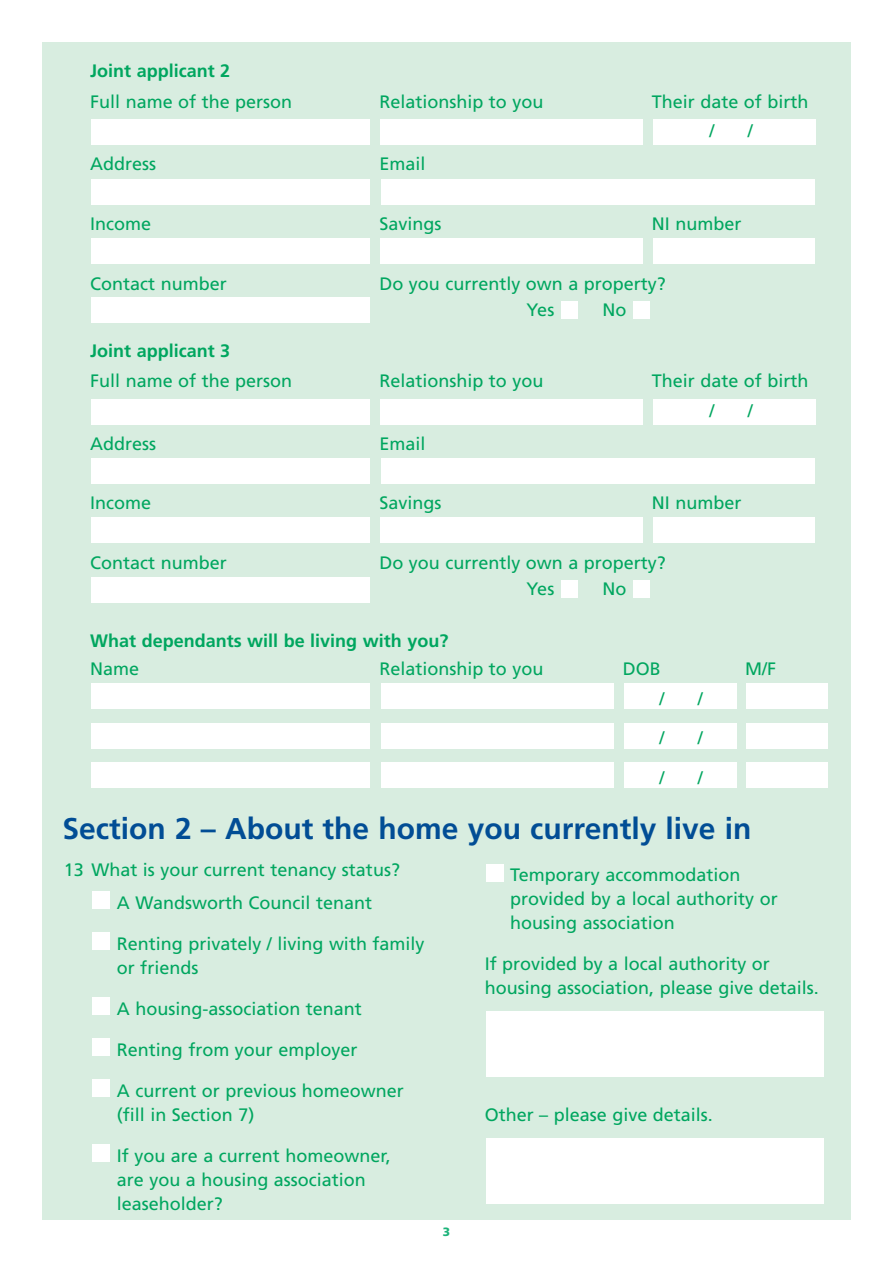
<style>
.page{position:relative;width:893px;height:1263px;background:#fff}
.page>*{position:absolute;margin:0;border:0;box-sizing:border-box;transform-origin:0 0}
.t1{font:700 30px "Frutiger LT";color:#014d95}
.t2{font:18px/24px "Frutiger LT";color:#00a65f}
.t3{font:700 18px "Frutiger LT";color:#00a65f}
.t4{font:900 12px "Frutiger LT";color:#1db37a}
</style>
<div class="page">
<div style="left:42px;top:43px;width:808px;height:1177px;background:#d8ede0"></div>
<div style="left:746px;top:683px;width:82px;height:26px;background:#fff"></div>
<div style="left:624px;top:683px;width:113px;height:26px;background:#fff"></div>
<div style="left:381px;top:683px;width:233px;height:26px;background:#fff"></div>
<div style="left:92px;top:683px;width:278px;height:26px;background:#fff"></div>
<div style="left:746px;top:723px;width:82px;height:25px;background:#fff"></div>
<div style="left:624px;top:723px;width:113px;height:25px;background:#fff"></div>
<div style="left:381px;top:723px;width:233px;height:25px;background:#fff"></div>
<div style="left:92px;top:723px;width:278px;height:25px;background:#fff"></div>
<div style="left:92px;top:119px;width:278px;height:26px;background:#fff"></div>
<div style="left:381px;top:119px;width:262px;height:26px;background:#fff"></div>
<div style="left:653px;top:119px;width:163px;height:26px;background:#fff"></div>
<div style="left:92px;top:179px;width:278px;height:25px;background:#fff"></div>
<div style="left:381px;top:179px;width:434px;height:25px;background:#fff"></div>
<div style="left:92px;top:238px;width:278px;height:26px;background:#fff"></div>
<div style="left:381px;top:238px;width:262px;height:26px;background:#fff"></div>
<div style="left:653px;top:238px;width:162px;height:26px;background:#fff"></div>
<div style="left:92px;top:298px;width:278px;height:25px;background:#fff"></div>
<div style="left:561px;top:302px;width:17px;height:17px;background:#fff"></div>
<div style="left:634px;top:302px;width:16px;height:17px;background:#fff"></div>
<div style="left:92px;top:399px;width:278px;height:25px;background:#fff"></div>
<div style="left:381px;top:399px;width:262px;height:25px;background:#fff"></div>
<div style="left:653px;top:399px;width:163px;height:25px;background:#fff"></div>
<div style="left:92px;top:458px;width:278px;height:26px;background:#fff"></div>
<div style="left:381px;top:458px;width:434px;height:26px;background:#fff"></div>
<div style="left:92px;top:518px;width:278px;height:25px;background:#fff"></div>
<div style="left:381px;top:518px;width:262px;height:25px;background:#fff"></div>
<div style="left:653px;top:518px;width:162px;height:25px;background:#fff"></div>
<div style="left:92px;top:577px;width:278px;height:25px;background:#fff"></div>
<div style="left:561px;top:581px;width:17px;height:17px;background:#fff"></div>
<div style="left:634px;top:581px;width:16px;height:17px;background:#fff"></div>
<div style="left:746px;top:763px;width:82px;height:25px;background:#fff"></div>
<div style="left:624px;top:763px;width:113px;height:25px;background:#fff"></div>
<div style="left:381px;top:763px;width:233px;height:25px;background:#fff"></div>
<div style="left:92px;top:763px;width:278px;height:25px;background:#fff"></div>
<div style="left:486px;top:864px;width:17px;height:17px;background:#fff"></div>
<div style="left:93px;top:1145px;width:17px;height:17px;background:#fff"></div>
<div style="left:93px;top:1080px;width:17px;height:17px;background:#fff"></div>
<div style="left:93px;top:1039px;width:17px;height:17px;background:#fff"></div>
<div style="left:93px;top:998px;width:17px;height:17px;background:#fff"></div>
<div style="left:93px;top:933px;width:17px;height:17px;background:#fff"></div>
<div style="left:93px;top:892px;width:17px;height:17px;background:#fff"></div>
<div style="left:486px;top:1138px;width:338px;height:66px;background:#fff"></div>
<div style="left:486px;top:1011px;width:338px;height:66px;background:#fff"></div>
<p class="t3" style="left:90px;top:64px;width:142px">Joint applicant 2</p>
<p class="t2" style="left:90px;top:91px;width:204px">Full name of the person</p>
<p class="t2" style="left:379px;top:91px;width:166px">Relationship to you</p>
<p class="t2" style="left:652px;top:91px;width:158px">Their date of birth</p>
<p class="t2" style="left:90px;top:154px;width:68px">Address</p>
<p class="t2" style="left:379px;top:154px;width:48px">Email</p>
<p class="t2" style="left:709px;top:120px;width:7px">/</p>
<p class="t2" style="left:748px;top:120px;width:7px">/</p>
<p class="t2" style="left:90px;top:213px;width:63px">Income</p>
<p class="t2" style="left:379px;top:213px;width:64px">Savings</p>
<p class="t2" style="left:652px;top:213px;width:91px">NI number</p>
<p class="t2" style="left:90px;top:273px;width:138px">Contact number</p>
<p class="t2" style="left:527px;top:273px;width:141px;line-height:25.5px;text-indent:-147px">Do you currently own a property?<br>Yes</p>
<p class="t2" style="left:603px;top:299px;width:25px">No</p>
<p class="t3" style="left:90px;top:343px;width:142px">Joint applicant 3</p>
<p class="t2" style="left:90px;top:370px;width:204px">Full name of the person</p>
<p class="t2" style="left:379px;top:370px;width:166px">Relationship to you</p>
<p class="t2" style="left:652px;top:370px;width:158px">Their date of birth</p>
<p class="t2" style="left:90px;top:433px;width:68px">Address</p>
<p class="t2" style="left:379px;top:433px;width:48px">Email</p>
<p class="t2" style="left:709px;top:400px;width:7px">/</p>
<p class="t2" style="left:748px;top:400px;width:7px">/</p>
<p class="t2" style="left:90px;top:493px;width:63px">Income</p>
<p class="t2" style="left:379px;top:493px;width:64px">Savings</p>
<p class="t2" style="left:652px;top:493px;width:91px">NI number</p>
<p class="t2" style="left:90px;top:553px;width:138px">Contact number</p>
<p class="t2" style="left:527px;top:552px;width:141px;line-height:25.5px;text-indent:-147px">Do you currently own a property?<br>Yes</p>
<p class="t2" style="left:603px;top:578px;width:25px">No</p>
<p class="t3" style="left:90px;top:633px;width:360px">What dependants will be living with you?</p>
<p class="t2" style="left:90px;top:658px;width:51px">Name</p>
<p class="t2" style="left:379px;top:658px;width:166px">Relationship to you</p>
<p class="t2" style="left:623px;top:658px;width:39px">DOB</p>
<p class="t2" style="left:745px;top:658px;width:32px">M/F</p>
<p class="t2" style="left:659px;top:688px;width:7px">/</p>
<p class="t2" style="left:698px;top:688px;width:7px">/</p>
<p class="t2" style="left:659px;top:727px;width:7px">/</p>
<p class="t2" style="left:698px;top:727px;width:7px">/</p>
<p class="t2" style="left:659px;top:767px;width:7px">/</p>
<p class="t2" style="left:698px;top:767px;width:7px">/</p>
<h1 class="t1" style="left:63px;top:816px;width:690px">Section 2 – About the home you currently live in</h1>
<p class="t2" style="left:117px;top:855px;width:285px;line-height:32.5px;text-indent:-53px">13 What is your current tenancy status?<br>A Wandsworth Council tenant</p>
<p class="t2" style="left:117px;top:933px;width:309px">Renting privately / living with family or friends</p>
<p class="t2" style="left:117px;top:998px;width:247px">A housing-association tenant</p>
<p class="t2" style="left:117px;top:1039px;width:242px">Renting from your employer</p>
<p class="t2" style="left:117px;top:1080px;width:289px">A current or previous homeowner (fill in Section 7)</p>
<p class="t2" style="left:117px;top:1145px;width:275px">If you are a current homeowner, are you a housing association leaseholder?</p>
<p class="t4" style="left:443px;top:1226px;width:9px">3</p>
<p class="t2" style="left:510px;top:864px;width:269px">Temporary accommodation provided by a local authority or housing association</p>
<p class="t2" style="left:485px;top:953px;width:336px">If provided by a local authority or housing association, please give details.</p>
<p class="t2" style="left:485px;top:1104px;width:230px">Other – please give details.</p>
</div>
